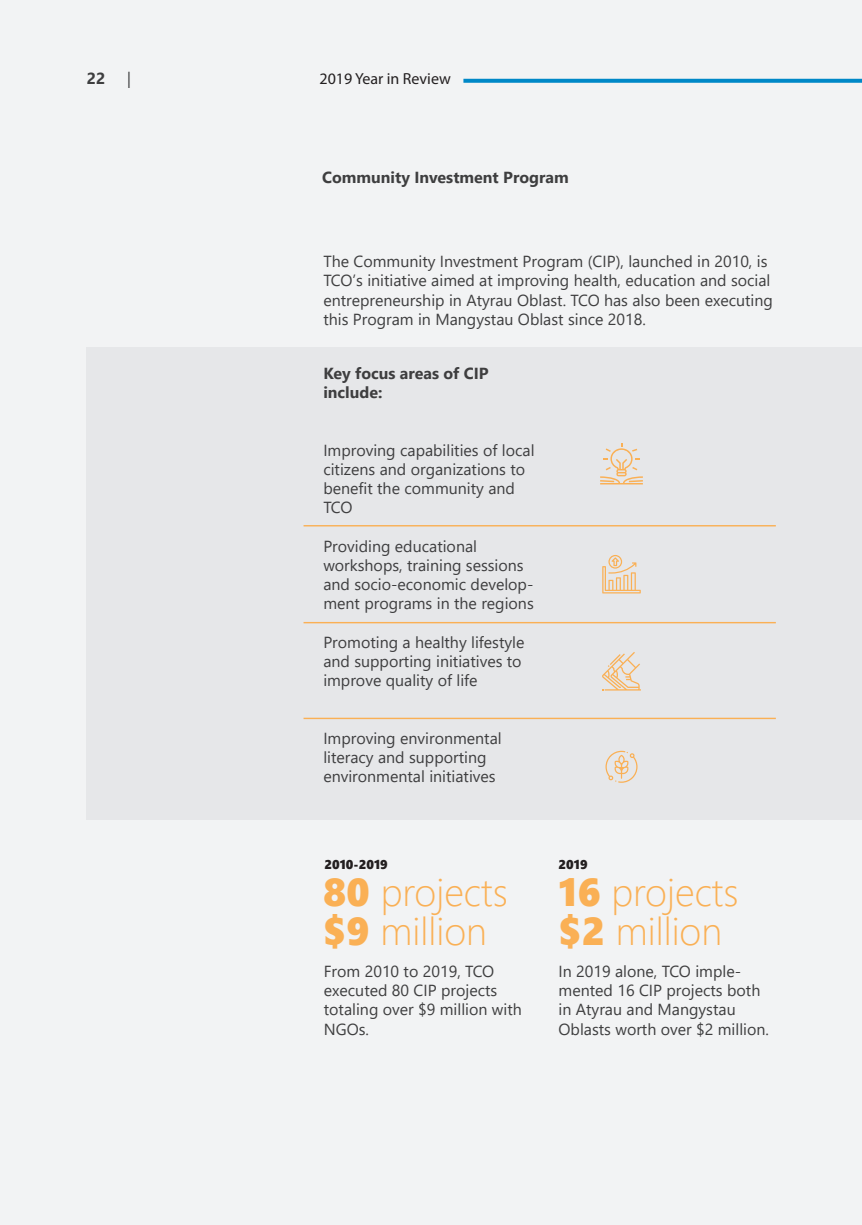
<style>
.page{position:relative;width:862px;height:1225px;background:#fff}
.page>*{position:absolute;margin:0;border:0;box-sizing:border-box;transform-origin:0 0}
.t1{font:300 38.8px/38.4px "Segoe UI";color:#fab055}
.t2{font:16px/19.2px "Segoe UI";color:#3e3e3f}
.t3{font:700 16px/19.2px "Segoe UI";color:#3e3e3f}
.t4{font:16px "Myriad Pro";color:#231f20}
.t5{font:12.8px "Segoe UI Black";color:#231f20}
.s1{font-family:"Segoe UI Black";font-weight:400}
</style>
<div class="page">
<div style="left:0;top:0;width:862px;height:1224px;background:#f2f3f4"></div>
<svg style="left:463px;top:79px;width:399px;height:4px;background:#0d8ec9"></svg>
<div style="left:87px;top:347px;width:775px;height:472px;background:#e6e7e9"></div>
<hr style="left:303px;top:525px;width:473px;height:1px;background:#fab055">
<hr style="left:303px;top:622px;width:473px;height:1px;background:#fab055">
<hr style="left:303px;top:717px;width:473px;height:2px;background:#fab055">
<svg style="left:600px;top:443px;width:43px;height:41px"></svg>
<svg style="left:602px;top:555px;width:39px;height:38px"></svg>
<svg style="left:602px;top:652px;width:39px;height:38px"></svg>
<svg style="left:605px;top:750px;width:32px;height:32px"></svg>
<p class="t3" style="left:87px;top:68px;width:20px">22</p>
<p class="t2" style="left:127px;top:68px;width:5px">|</p>
<p class="t4" style="left:319px;top:69px;width:133px">2019 Year in Review</p>
<p class="t3" style="left:322px;top:166px;width:248px">Community Investment Program</p>
<p class="t2" style="left:323px;top:250px;width:451px">The Community Investment Program (CIP), launched in 2010, is TCO’s initiative aimed at improving health, education and social entrepreneurship in Atyrau Oblast. TCO has also been executing this Program in Mangystau Oblast since 2018.</p>
<p class="t3" style="left:323px;top:362px;width:167px">Key focus areas of CIP include:</p>
<p class="t2" style="left:323px;top:439px;width:213px">Improving capabilities of local citizens and organizations to benefit the community and<br>TCO</p>
<p class="t2" style="left:323px;top:535px;width:212px">Providing educational workshops, training sessions and socio-economic develop&shy;ment programs in the regions</p>
<p class="t2" style="left:323px;top:631px;width:203px">Promoting a healthy lifestyle and supporting initiatives to improve quality of life</p>
<p class="t2" style="left:323px;top:727px;width:180px">Improving environmental literacy and supporting environmental initiatives</p>
<p class="t5" style="left:324px;top:854px;width:65px">2010-2019</p>
<p class="t5" style="left:558px;top:854px;width:31px">2019</p>
<h1 class="t1" style="left:323px;top:869px;width:186px"><span class="s1">80</span> projects <span class="s1">$9</span> million</h1>
<h1 class="t1" style="left:558px;top:869px;width:182px"><span class="s1">16</span> projects <span class="s1">$2</span> million</h1>
<p class="t2" style="left:324px;top:960px;width:199px">From 2010 to 2019, TCO executed 80 CIP projects totaling over $9 million with<br>NGOs.</p>
<p class="t2" style="left:558px;top:960px;width:212px">In 2019 alone, TCO imple&shy;mented 16 CIP projects both in Atyrau and Mangystau<br>Oblasts worth over $2 million.</p>
</div>
